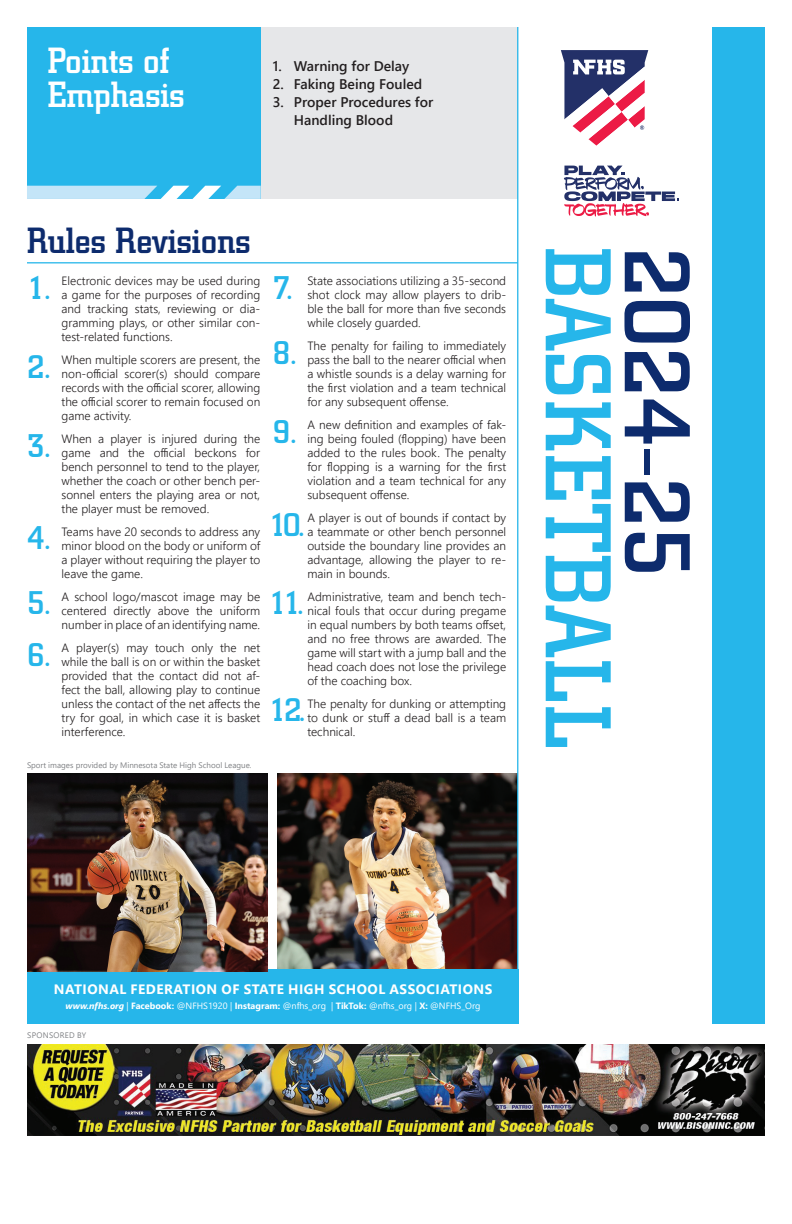
<style>
.page{position:relative;width:792px;height:1224px;background:#fff}
.page>*{position:absolute;margin:0;border:0;box-sizing:border-box;transform-origin:0 0}
.t1{font:500 92px "City";letter-spacing:.02em;color:#26b6ea}
.t2{font:500 92px "City";color:#0d2b6d}
.t3{font:500 36px/34px "City";color:#fff}
.t4{font:500 36px "City";color:#0d2b6d}
.t5{font:500 32.4px/65.4px "City";color:#26b6ea}
.t6{font:600 14px/18px "Segoe UI";color:#231f20}
.t7{font:700 13.6px "Segoe UI";letter-spacing:.035em;color:#fff}
.t8{font:300 12px/14px "Segoe UI";color:#231f20;text-align:justify}
.t9{font:9.1px "Segoe UI";color:#fff}
.t10{font:8px "Segoe UI";color:#808285}
.t11{font:8px "Segoe UI";letter-spacing:.035em;color:#808285}
.s1{font-weight:700;font-style:italic}
.s2{font-weight:700}
</style>
<div class="page">
<div style="left:261px;top:27px;width:257px;height:172px;background:#e6e7e9"></div>
<div style="left:27px;top:27px;width:234px;height:172px;background:#26b6ea"></div>
<img style="left:277px;top:774px;width:240px;height:195px">
<div style="left:27px;top:969px;width:491px;height:55px;background:#26b6ea"></div>
<img style="left:27px;top:1044px;width:738px;height:91px">
<div style="left:713px;top:27px;width:52px;height:997px;background:#26b6ea"></div>
<hr style="left:517px;top:27px;width:1px;height:997px;background:#26b6ea">
<hr style="left:27px;top:262px;width:491px;height:1px;background:#26b6ea">
<svg style="left:27px;top:186px;width:234px;height:13px"></svg>
<img style="left:27px;top:774px;width:241px;height:198px">
<svg style="left:564px;top:166px;width:114px;height:50px"></svg>
<svg style="left:561px;top:50px;width:87px;height:96px"></svg>
<h2 class="t3" style="left:48px;top:45px;width:138px">Points of<br>Emphasis</h2>
<p class="t6" style="left:273px;top:56px;width:138px">1. Warning for Delay</p>
<p class="t6" style="left:273px;top:74px;width:151px">2. Faking Being Fouled</p>
<p class="t6" style="left:294px;top:92px;width:141px;text-indent:-21px">3. Proper Procedures for<br>Handling Blood</p>
<h2 class="t4" style="left:27px;top:220px;width:225px">Rules Revisions</h2>
<h3 class="t5" style="left:27px;top:256px;width:25px">1.</h3>
<h3 class="t5" style="left:27px;top:335px;width:25px">2.</h3>
<h3 class="t5" style="left:27px;top:414px;width:25px">3.</h3>
<h3 class="t5" style="left:27px;top:506px;width:25px">4.</h3>
<h3 class="t5" style="left:27px;top:571px;width:25px">5.</h3>
<h3 class="t5" style="left:27px;top:623px;width:25px">6.</h3>
<p class="t8" style="left:62px;top:272px;width:200px">Electronic devices may be used during a game for the purposes of recording and tracking stats, reviewing or dia&shy;gramming plays, or other similar con&shy;test-related functions.</p>
<p class="t8" style="left:62px;top:351px;width:200px">When multiple scorers are present, the non-official scorer(s) should compare records with the official scorer, allowing the official scorer to remain focused on game activity.</p>
<p class="t8" style="left:62px;top:430px;width:200px">When a player is injured during the game and the official beckons for bench personnel to tend to the player, whether the coach or other bench per&shy;sonnel enters the playing area or not, the player must be removed.</p>
<p class="t8" style="left:62px;top:523px;width:200px">Teams have 20 seconds to address any minor blood on the body or uniform of a player without requiring the player to leave the game.</p>
<p class="t8" style="left:62px;top:588px;width:200px">A school logo/mascot image may be centered directly above the uniform number in place of an identifying name.</p>
<p class="t8" style="left:62px;top:639px;width:200px">A player(s) may touch only the net while the ball is on or within the basket provided that the contact did not af&shy;fect the ball, allowing play to continue unless the contact of the net affects the try for goal, in which case it is basket interference.</p>
<p class="t10" style="left:27px;top:758px;width:226px">Sport images provided by Minnesota State High School League.</p>
<p class="t8" style="left:307px;top:272px;width:200px">State associations utilizing a 35-second shot clock may allow players to drib&shy;ble the ball for more than five seconds while closely guarded.</p>
<p class="t8" style="left:307px;top:337px;width:200px">The penalty for failing to immediately pass the ball to the nearer official when a whistle sounds is a delay warning for the first violation and a team technical for any subsequent offense.</p>
<p class="t8" style="left:307px;top:416px;width:200px">A new definition and examples of fak&shy;ing being fouled (flopping) have been added to the rules book. The penalty for flopping is a warning for the first violation and a team technical for any subsequent offense.</p>
<p class="t8" style="left:307px;top:509px;width:200px">A player is out of bounds if contact by a teammate or other bench personnel outside the boundary line provides an advantage, allowing the player to re&shy;main in bounds.</p>
<p class="t8" style="left:307px;top:588px;width:200px">Administrative, team and bench tech&shy;nical fouls that occur during pregame in equal numbers by both teams offset, and no free throws are awarded. The game will start with a jump ball and the head coach does not lose the privilege of the coaching box.</p>
<p class="t8" style="left:307px;top:695px;width:200px">The penalty for dunking or attempting to dunk or stuff a dead ball is a team technical.</p>
<h3 class="t5" style="left:273px;top:256px;width:25px">7.<br>8.</h3>
<h3 class="t5" style="left:273px;top:400px;width:25px">9.</h3>
<h3 class="t5" style="left:269px;top:492px;width:37px">10.</h3>
<h3 class="t5" style="left:269px;top:571px;width:36px">11.</h3>
<h3 class="t5" style="left:269px;top:678px;width:38px">12.</h3>
<h1 class="t1" style="left:628px;top:247px;width:504px;rotate:90deg">BASKETBALL</h1>
<h1 class="t2" style="left:707px;top:247px;width:331px;rotate:90deg">2024-25</h1>
<p class="t7" style="left:54px;top:976px;width:440px">NATIONAL FEDERATION OF STATE HIGH SCHOOL ASSOCIATIONS</p>
<p class="t9" style="left:66px;top:998px;width:416px"><span class="s1">www.nfhs.org</span> | <span class="s2">Facebook:</span> @NFHS1920 | <span class="s2">Instagram:</span> @nfhs_org | <span class="s2">TikTok:</span> @nfhs_org | <span class="s2">X:</span> @NFHS_Org</p>
<p class="t11" style="left:27px;top:1027px;width:61px">SPONSORED BY</p>
</div>
